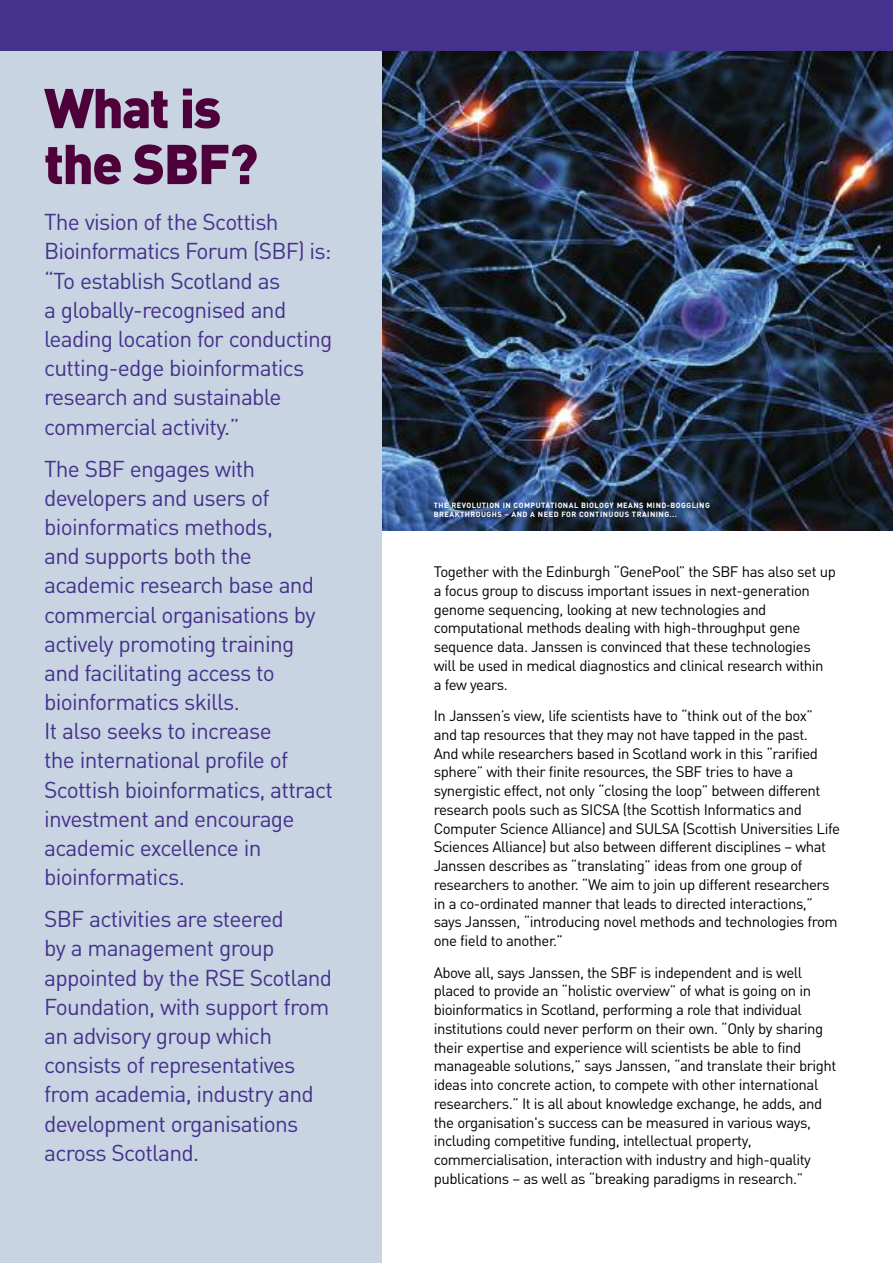
<style>
.page{position:relative;width:893px;height:1263px;background:#fff}
.page>*{position:absolute;margin:0;border:0;box-sizing:border-box;transform-origin:0 0}
.t1{font:900 55.2px/55.9px "DIN";letter-spacing:-.035em;color:#4d0039}
.t2{font:22.65px/29.2px "DIN";letter-spacing:-.03em;color:#45328d}
.t3{font:15px/18.8px "DIN";letter-spacing:-.03em;color:#000}
.t4{font:700 7.5px/9px "DIN";letter-spacing:.06em;color:#fff}
</style>
<div class="page">
<img style="left:381px;top:51px;width:512px;height:479px">
<div style="left:0;top:0;width:381px;height:1263px;background:#c8d4e1"></div>
<div style="left:0;top:0;width:893px;height:51px;background:#45328d"></div>
<h1 class="t1" style="left:44px;top:79px;width:216px">What is the SBF?</h1>
<h2 class="t2" style="left:44px;top:207px;width:290px">The vision of the Scottish<br>Bioinformatics Forum (SBF) is: “To establish Scotland as<br>a globally-recognised and leading location for conducting cutting-edge bioinformatics research and sustainable commercial activity.”</h2>
<p class="t2" style="left:44px;top:453px;width:290px">The SBF engages with developers and users of bioinformatics methods,<br>and supports both the academic research base and commercial organisations by actively promoting training and facilitating access to bioinformatics skills.<br>It also seeks to increase<br>the international profile of<br>Scottish bioinformatics, attract investment and encourage academic excellence in bioinformatics.</p>
<p class="t2" style="left:44px;top:904px;width:290px">SBF activities are steered<br>by a management group appointed by the RSE Scotland<br>Foundation, with support from an advisory group which consists of representatives from academia, industry and development organisations across Scotland.</p>
<p class="t4" style="left:434px;top:500px;width:278px">THE REVOLUTION IN COMPUTATIONAL BIOLOGY MEANS MIND-BOGGLING<br>BREAKTHROUGHS – AND A NEED FOR CONTINUOUS TRAINING...</p>
<p class="t3" style="left:434px;top:562px;width:404px">Together with the Edinburgh “GenePool” the SBF has also set up a focus group to discuss important issues in next-generation genome sequencing, looking at new technologies and computational methods dealing with high-throughput gene sequence data. Janssen is convinced that these technologies will be used in medical diagnostics and clinical research within<br>a few years.</p>
<p class="t3" style="left:434px;top:706px;width:408px">In Janssen’s view, life scientists have to “think out of the box” and tap resources that they may not have tapped in the past.<br>And while researchers based in Scotland work in this “rarified sphere” with their finite resources, the SBF tries to have a synergistic effect, not only “closing the loop” between different research pools such as SICSA (the Scottish Informatics and Computer Science Alliance) and SULSA (Scottish Universities Life Sciences Alliance) but also between different disciplines – what Janssen describes as “translating” ideas from one group of researchers to another. “We aim to join up different researchers in a co-ordinated manner that leads to directed interactions,” says Janssen, “introducing novel methods and technologies from one field to another.”</p>
<p class="t3" style="left:434px;top:962px;width:404px">Above all, says Janssen, the SBF is independent and is well placed to provide an “holistic overview” of what is going on in bioinformatics in Scotland, performing a role that individual institutions could never perform on their own. “Only by sharing their expertise and experience will scientists be able to find manageable solutions,” says Janssen, “and translate their bright ideas into concrete action, to compete with other international researchers.” It is all about knowledge exchange, he adds, and the organisation's success can be measured in various ways, including competitive funding, intellectual property, commercialisation, interaction with industry and high-quality publications – as well as “breaking paradigms in research.”</p>
</div>
